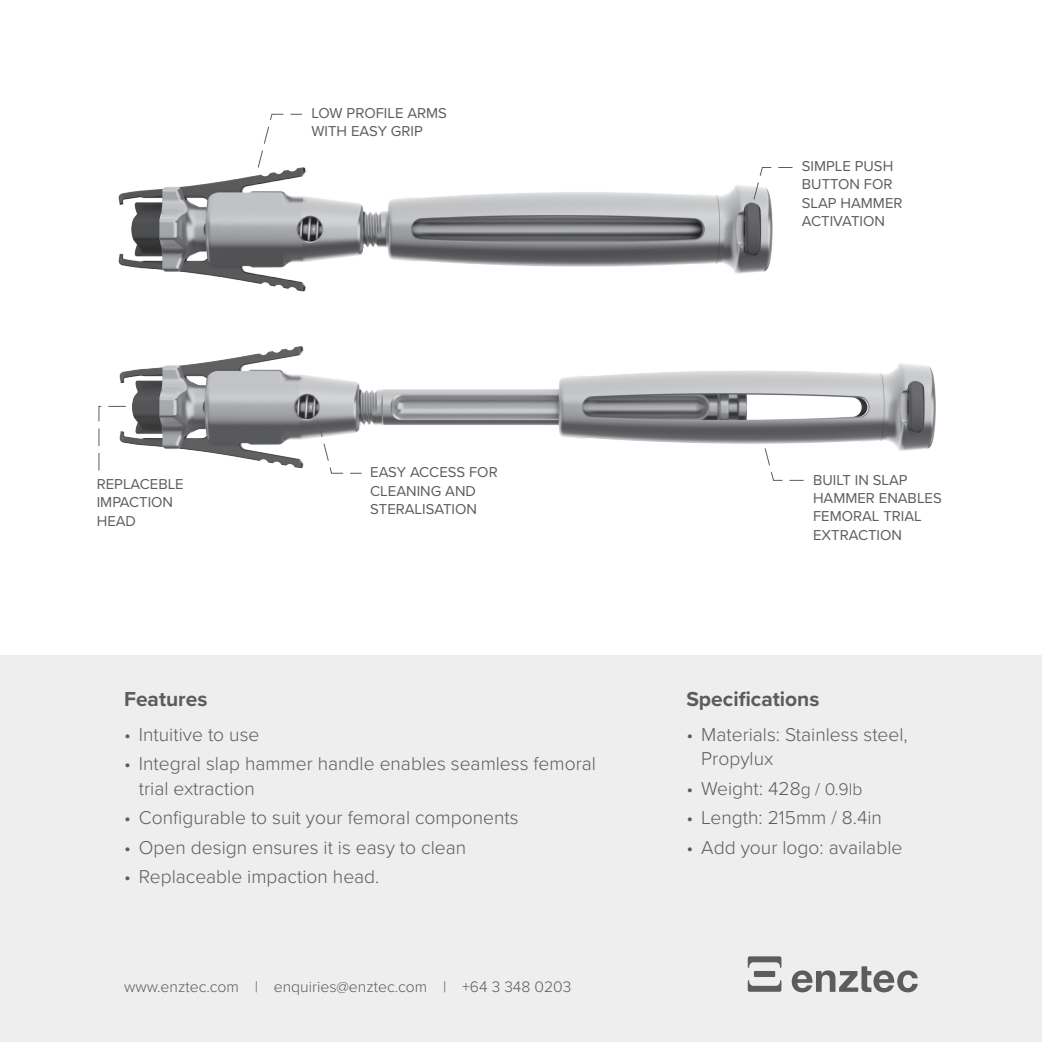
<style>
.page{position:relative;width:1042px;height:1042px;background:#fff}
.page>*{position:absolute;margin:0;border:0;box-sizing:border-box;transform-origin:0 0}
.t1{font:700 21px "Proxima Nova";color:#5c5c5f}
.t2{font:300 19.25px/24.5px "Proxima Nova";color:#5c5c5f}
.t3{font:300 15.75px "Proxima Nova";color:#5c5c5f}
.t4{font:14.88px/18.4px "Proxima Nova";color:#5c5c5f}
.s1{font-size:17.5px}
</style>
<div class="page">
<div style="left:0;top:655px;width:1042px;height:387px;background:#eeeeef"></div>
<svg style="left:792px;top:966px;width:126px;height:26px"></svg>
<svg style="left:748px;top:956px;width:33px;height:36px"></svg>
<img style="left:119px;top:346px;width:817px;height:123px">
<img style="left:118px;top:167px;width:655px;height:125px">
<svg style="left:257px;top:113px;width:46px;height:55px"></svg>
<svg style="left:753px;top:167px;width:40px;height:33px"></svg>
<svg style="left:764px;top:447px;width:40px;height:34px"></svg>
<svg style="left:98px;top:405px;width:29px;height:66px"></svg>
<svg style="left:317px;top:419px;width:45px;height:55px"></svg>
<p class="t4" style="left:311px;top:103px;width:137px">LOW PROFILE ARMS<br>WITH EASY GRIP</p>
<p class="t4" style="left:802px;top:156px;width:102px">SIMPLE PUSH<br>BUTTON FOR<br>SLAP HAMMER<br>ACTIVATION</p>
<p class="t4" style="left:97px;top:474px;width:88px">REPLACEBLE<br>IMPACTION<br>HEAD</p>
<p class="t4" style="left:370px;top:462px;width:129px">EASY ACCESS FOR<br>CLEANING AND<br>STERALISATION</p>
<p class="t1" style="left:124px;top:683px;width:85px">Features</p>
<p class="t2" style="left:124px;top:721px;width:137px">• Intuitive to use</p>
<p class="t2" style="left:139px;top:750px;width:458px;text-indent:-15px">• Integral slap hammer handle enables seamless femoral trial extraction</p>
<p class="t2" style="left:124px;top:804px;width:396px">• Configurable to suit your femoral components</p>
<p class="t2" style="left:124px;top:834px;width:344px">• Open design ensures it is easy to clean</p>
<p class="t2" style="left:124px;top:863px;width:257px">• Replaceable impaction head.</p>
<p class="t3" style="left:124px;top:975px;width:449px">www.enztec.com | enquiries@enztec.com | +64 3 348 0203</p>
<p class="t4" style="left:813px;top:470px;width:130px">BUILT IN SLAP<br>HAMMER ENABLES<br>FEMORAL TRIAL<br>EXTRACTION</p>
<p class="t1" style="left:686px;top:683px;width:134px">Specifications</p>
<p class="t2" style="left:701px;top:721px;width:208px;text-indent:-15px">• Materials: Stainless steel,<br>Propylux</p>
<p class="t2" style="left:686px;top:775px;width:178px">• Weight: 428<span class="s1">g / 0.9lb</span></p>
<p class="t2" style="left:686px;top:804px;width:197px">• Length: 215mm / 8.4in</p>
<p class="t2" style="left:686px;top:834px;width:217px">• Add your logo: available</p>
</div>
